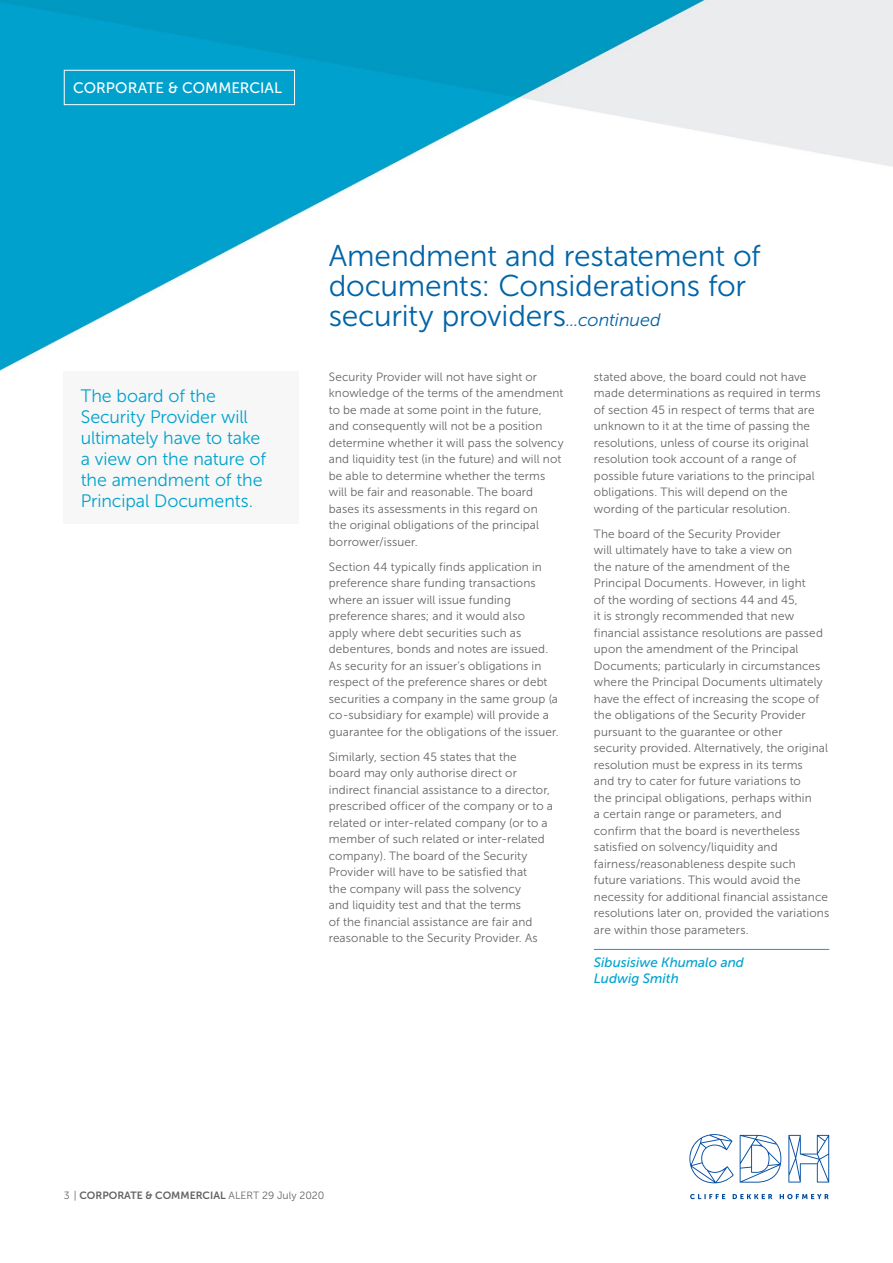
<style>
.page{position:relative;width:893px;height:1263px;background:#fff}
.page>*{position:absolute;margin:0;border:0;box-sizing:border-box;transform-origin:0 0}
.t1{font:30px/30px "Museo Sans 300";letter-spacing:-.005em;color:#0064a8}
.t2{font:18px/21px "Museo Sans 300";letter-spacing:-.005em;color:#00a3cd}
.t3{font:15.15px "Museo Sans 500";color:#fff}
.t4{font:italic 13.5px/16.2px "Museo Sans 500";color:#00a3cd}
.t5{font:12px/16.5px "Museo Sans 300";letter-spacing:.01em;color:#636466}
.t6{font:10.5px "Museo Sans 700";color:#636466}
.s1{font-style:italic;font-size:18px}
.s2{font-family:"Museo Sans 300"}
</style>
<div class="page">
<img style="left:0;top:0;width:893px;height:371px">
<div style="left:64px;top:70px;width:231px;height:35px;border:1px solid #fff"></div>
<svg style="left:689px;top:1134px;width:45px;height:49px"></svg>
<svg style="left:740px;top:1135px;width:41px;height:47px"></svg>
<svg style="left:788px;top:1135px;width:41px;height:47px"></svg>
<svg style="left:690px;top:1194px;width:139px;height:6px"></svg>
<div style="left:64px;top:371px;width:235px;height:153px;background:#f7f7f7"></div>
<hr style="left:594px;top:949px;width:235px;height:1px;background:#00a3cd">
<p class="t3" style="left:73px;top:80px;width:210px">CORPORATE &amp; COMMERCIAL</p>
<h2 class="t2" style="left:81px;top:385px;width:187px">The board of the<br>Security Provider will ultimately have to take a view on the nature of the amendment of the<br>Principal Documents.</h2>
<h1 class="t1" style="left:329px;top:241px;width:433px">Amendment and restatement of documents: Considerations for security providers<span class="s1">...continued</span></h1>
<p class="t5" style="left:329px;top:368px;width:236px">Security Provider will not have sight or knowledge of the terms of the amendment to be made at some point in the future, and consequently will not be a position determine whether it will pass the solvency and liquidity test (in the future) and will not be able to determine whether the terms will be fair and reasonable. The board bases its assessments in this regard on<br>the original obligations of the principal borrower/issuer.</p>
<p class="t5" style="left:329px;top:558px;width:231px">Section 44 typically finds application in preference share funding transactions where an issuer will issue funding preference shares; and it would also<br>apply where debt securities such as debentures, bonds and notes are issued.<br>As security for an issuer’s obligations in respect of the preference shares or debt securities a company in the same group (a co-subsidiary for example) will provide a guarantee for the obligations of the issuer.</p>
<p class="t5" style="left:329px;top:748px;width:226px">Similarly, section 45 states that the<br>board may only authorise direct or indirect financial assistance to a director, prescribed officer of the company or to a related or inter-related company (or to a member of such related or inter-related company). The board of the Security Provider will have to be satisfied that<br>the company will pass the solvency<br>and liquidity test and that the terms<br>of the financial assistance are fair and reasonable to the Security Provider. As</p>
<p class="t5" style="left:594px;top:368px;width:228px">stated above, the board could not have made determinations as required in terms of section 45 in respect of terms that are unknown to it at the time of passing the resolutions, unless of course its original resolution took account of a range of possible future variations to the principal obligations. This will depend on the wording of the particular resolution.</p>
<p class="t5" style="left:594px;top:525px;width:237px">The board of the Security Provider<br>will ultimately have to take a view on<br>the nature of the amendment of the Principal Documents. However, in light<br>of the wording of sections 44 and 45,<br>it is strongly recommended that new financial assistance resolutions are passed upon the amendment of the Principal Documents; particularly in circumstances where the Principal Documents ultimately have the effect of increasing the scope of the obligations of the Security Provider pursuant to the guarantee or other<br>security provided. Alternatively, the original resolution must be express in its terms<br>and try to cater for future variations to<br>the principal obligations, perhaps within<br>a certain range or parameters, and<br>confirm that the board is nevertheless satisfied on solvency/liquidity and fairness/reasonableness despite such future variations. This would avoid the necessity for additional financial assistance resolutions later on, provided the variations are within those parameters.</p>
<p class="t4" style="left:594px;top:954px;width:152px">Sibusisiwe Khumalo and<br>Ludwig Smith</p>
<p class="t6" style="left:64px;top:1190px;width:262px"><span class="s2">3 |</span> CORPORATE &amp; COMMERCIAL <span class="s2">ALERT 29 July 2020</span></p>
</div>
